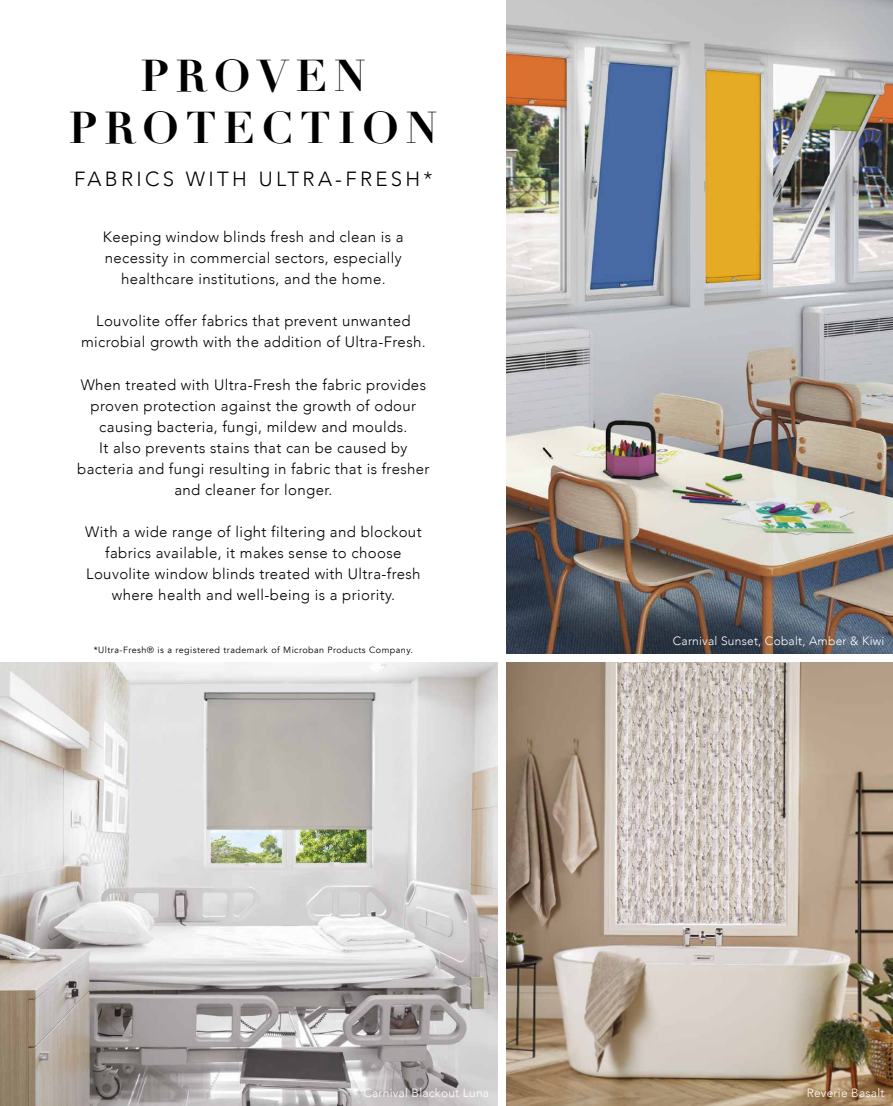
<style>
.page{position:relative;width:893px;height:1106px;background:#fff}
.page>*{position:absolute;margin:0;border:0;box-sizing:border-box;transform-origin:0 0}
.t1{font:700 43.5px/52.2px "Didot";letter-spacing:.16em;color:#000;text-align:center}
.t2{font:300 20.4px "Avenir";letter-spacing:.16em;color:#000}
.t3{font:300 15px/21px "Avenir";letter-spacing:.025em;color:#000;text-align:center}
.t4{font:300 12px "Avenir";letter-spacing:.02em;color:#fff}
.t5{font:9px "Avenir";letter-spacing:.05em;color:#000}
</style>
<div class="page">
<img style="left:507px;top:663px;width:386px;height:443px">
<img style="left:616px;top:663px;width:173px;height:262px">
<img style="left:0;top:663px;width:498px;height:443px">
<img style="left:507px;top:0;width:386px;height:654px">
<h1 class="t1" style="left:69px;top:50px;width:370px">PROVEN<br>PROTECTION</h1>
<h2 class="t2" style="left:74px;top:167px;width:360px">FABRICS WITH ULTRA-FRESH*</h2>
<p class="t3" style="left:103px;top:226px;width:302px">Keeping window blinds fresh and clean is a necessity in commercial sectors, especially healthcare institutions, and the home.</p>
<p class="t3" style="left:81px;top:310px;width:346px">Louvolite offer fabrics that prevent unwanted microbial growth with the addition of Ultra-Fresh.</p>
<p class="t3" style="left:77px;top:374px;width:354px">When treated with Ultra-Fresh the fabric provides proven protection against the growth of odour causing bacteria, fungi, mildew and moulds.<br>It also prevents stains that can be caused by bacteria and fungi resulting in fabric that is fresher and cleaner for longer.</p>
<p class="t3" style="left:85px;top:521px;width:338px">With a wide range of light filtering and blockout fabrics available, it makes sense to choose Louvolite window blinds treated with Ultra-fresh where health and well-being is a priority.</p>
<p class="t5" style="left:94px;top:645px;width:320px">*Ultra-Fresh® is a registered trademark of Microban Products Company.</p>
<p class="t4" style="left:673px;top:633px;width:213px">Carnival Sunset, Cobalt, Amber &amp; Kiwi</p>
<p class="t4" style="left:363px;top:1085px;width:127px">Carnival Blackout Luna</p>
<p class="t4" style="left:807px;top:1085px;width:79px">Reverie Basalt</p>
</div>
